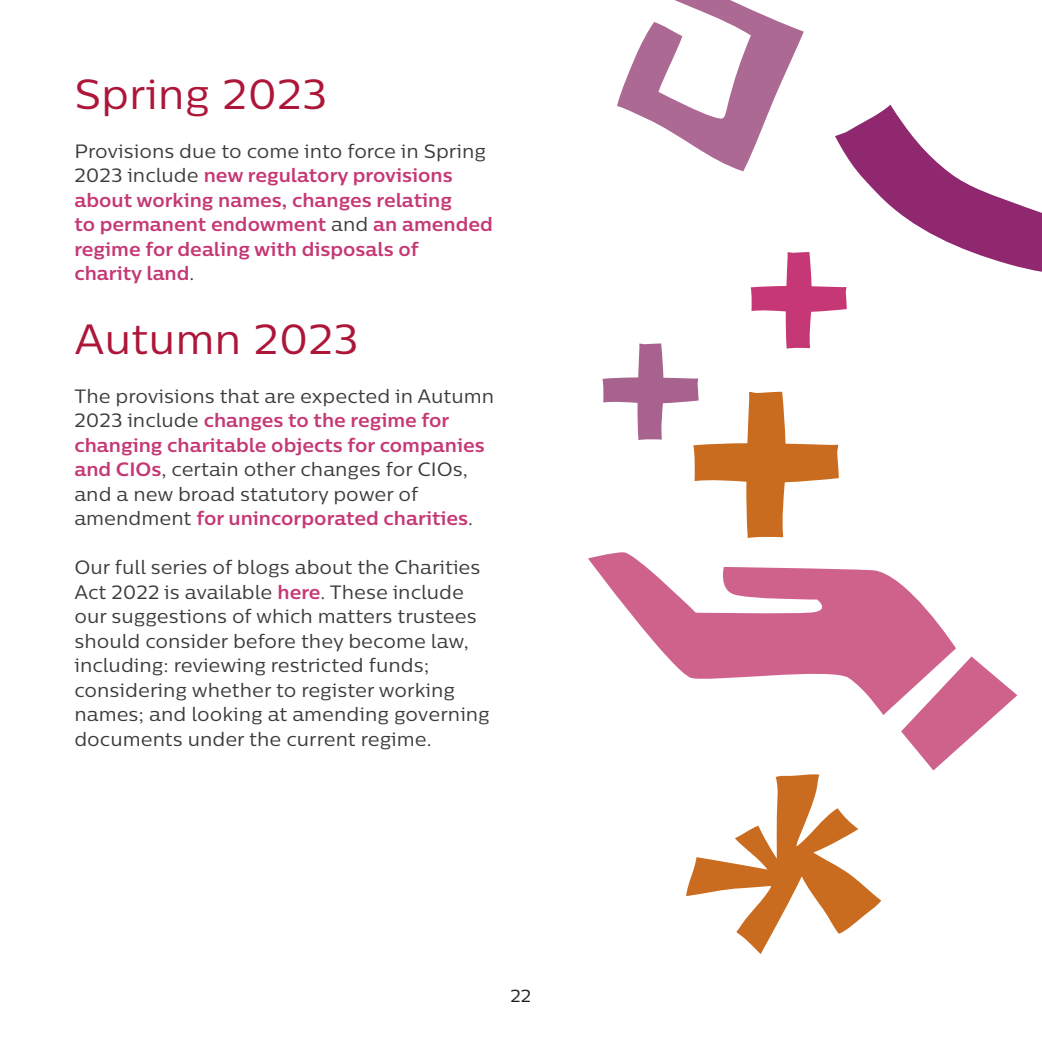
<style>
.page{position:relative;width:1042px;height:1042px;background:#fff}
.page>*{position:absolute;margin:0;border:0;box-sizing:border-box;transform-origin:0 0}
.t1{font:42px "Centrale Sans";color:#ad1639}
.t2{font:19.25px/24.5px "Centrale Sans";color:#3d3a39}
.t3{font:700 19.25px/24.5px "Centrale Sans";color:#c53875}
.t4{font:17.5px "Centrale Sans";color:#231f20}
.s1{font-weight:400;color:#3d3a39}
.s2{font-weight:700;color:#c53875}
</style>
<div class="page">
<svg style="left:686px;top:774px;width:195px;height:180px"></svg>
<svg style="left:588px;top:552px;width:368px;height:163px"></svg>
<svg style="left:901px;top:656px;width:116px;height:114px"></svg>
<svg style="left:602px;top:0;width:440px;height:538px"></svg>
<h1 class="t1" style="left:74px;top:68px;width:255px">Spring 2023</h1>
<p class="t3" style="left:74px;top:138px;width:420px"><span class="s1">Provisions due to come into force in Spring 2023 include</span> new regulatory provisions about working names, changes relating<br>to permanent endowment <span class="s1">and</span> an amended regime for dealing with disposals of<br>charity land<span class="s1">.</span></p>
<h1 class="t1" style="left:74px;top:313px;width:286px">Autumn 2023</h1>
<p class="t2" style="left:74px;top:383px;width:421px">The provisions that are expected in Autumn 2023 include <span class="s2">changes to the regime for changing charitable objects for companies and CIOs</span>, certain other changes for CIOs, and a new broad statutory power of amendment <span class="s2">for unincorporated charities</span>.</p>
<p class="t2" style="left:74px;top:555px;width:417px">Our full series of blogs about the Charities Act 2022 is available <span class="s2">here</span>. These include our suggestions of which matters trustees should consider before they become law, including: reviewing restricted funds; considering whether to register working names; and looking at amending governing documents under the current regime.</p>
<p class="t4" style="left:510px;top:984px;width:22px">22</p>
</div>
